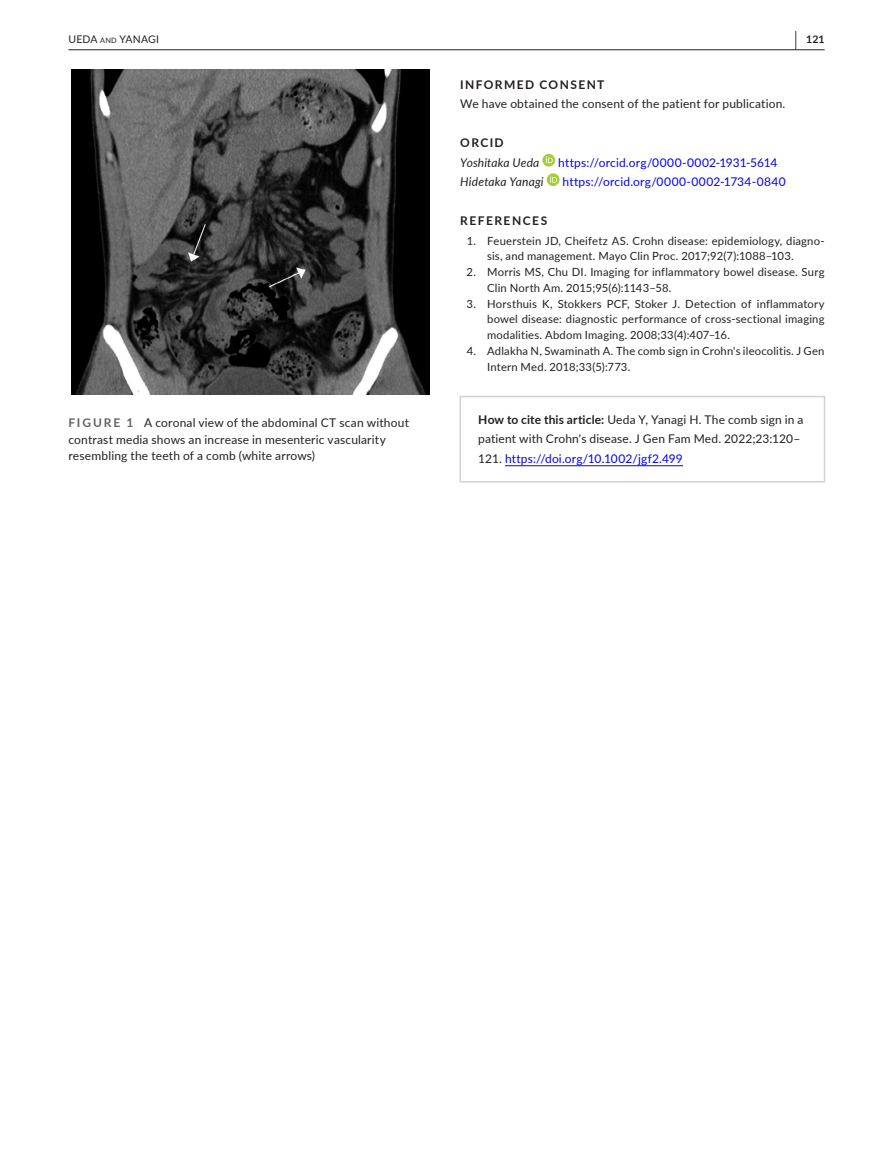
<style>
.page{position:relative;width:893px;height:1174px;background:#fff}
.page>*{position:absolute;margin:0;border:0;box-sizing:border-box;transform-origin:0 0}
.t1{font:12px/19.5px "Lato";letter-spacing:.015em;color:#231f20}
.t2{font:12px "Lato";letter-spacing:.015em;color:#00f}
.t3{font:700 12px "Lato";letter-spacing:.115em;color:#231f20}
.t4{font:italic 12px "Lato";letter-spacing:.01em;color:#231f20}
.t5{font:11.25px/15.8px "Lato";letter-spacing:.015em;color:#231f20}
.t6{font:10.5px "Lato";letter-spacing:.005em;color:#231f20}
.t7{font:700 10.5px "Lato";color:#231f20}
.s1{font-size:7.35px}
.s2{font-size:19.5px}
.s3{font-weight:700;color:#636366}
.s4{font-weight:700}
.s5{color:#00f}
</style>
<div class="page">
<hr style="left:68px;top:49px;width:756px;height:1px;background:#231f20">
<div style="left:460px;top:396px;width:365px;height:86px;border:2px solid #d1d2d4"></div>
<hr style="left:505px;top:465px;width:178px;height:1px;background:#00f">
<svg style="left:542px;top:154px;width:13px;height:12px"></svg>
<svg style="left:546px;top:156px;width:7px;height:7px"></svg>
<div style="left:547px;top:173px;width:12px;height:13px;background:#a5cd39;border-radius:50%"></div>
<svg style="left:550px;top:176px;width:7px;height:7px"></svg>
<div style="left:68px;top:69px;width:365px;height:326px;background:linear-gradient(to bottom,#fff,#fff)"></div>
<img style="left:72px;top:69px;width:357px;height:326px">
<p class="t6" style="left:68px;top:31px;width:92px">UEDA <span class="s1">and</span> YANAGI</p>
<p class="t7" style="left:795px;top:31px;width:31px"><span class="s2">|</span> 121</p>
<p class="t3" style="left:460px;top:75px;width:146px">INFORMED CONSENT</p>
<p class="t1" style="left:460px;top:93px;width:327px">We have obtained the consent of the patient for publication.</p>
<p class="t3" style="left:460px;top:134px;width:45px">ORCID</p>
<p class="t4" style="left:460px;top:154px;width:81px">Yoshitaka Ueda</p>
<p class="t2" style="left:558px;top:154px;width:221px">https://orcid.org/0000-0002-1931-5614</p>
<p class="t4" style="left:460px;top:173px;width:85px">Hidetaka Yanagi</p>
<p class="t2" style="left:563px;top:173px;width:225px">https://orcid.org/0000-0002-1734-0840</p>
<p class="t3" style="left:460px;top:212px;width:88px">REFERENCES</p>
<p class="t5" style="left:487px;top:232px;width:339px;text-indent:-20px">1. Feuerstein JD, Cheifetz AS. Crohn disease: epidemiology, diagno&shy;sis, and management. Mayo Clin Proc. 2017;92(7):1088–103.</p>
<p class="t5" style="left:487px;top:264px;width:339px;text-indent:-21px">2. Morris MS, Chu DI. Imaging for inflammatory bowel disease. Surg<br>Clin North Am. 2015;95(6):1143–58.</p>
<p class="t5" style="left:487px;top:295px;width:339px;text-align:justify;text-indent:-21px">3. Horsthuis K, Stokkers PCF, Stoker J. Detection of inflammatory bowel disease: diagnostic performance of cross-sectional imaging modalities. Abdom Imaging. 2008;33(4):407–16.</p>
<p class="t5" style="left:487px;top:342px;width:339px;text-indent:-20px">4. Adlakha N, Swaminath A. The comb sign in Crohn's ileocolitis. J Gen<br>Intern Med. 2018;33(5):773.</p>
<p class="t1" style="left:68px;top:414px;width:342px;line-height:16.5px"><span class="s3">FIGURE 1</span> A coronal view of the abdominal CT scan without contrast media shows an increase in mesenteric vascularity resembling the teeth of a comb (white arrows)</p>
<p class="t1" style="left:478px;top:409px;width:327px"><span class="s4">How to cite this article:</span> Ueda Y, Yanagi H. The comb sign in a patient with Crohn's disease. J Gen Fam Med. 2022;23:120–<br>121. <span class="s5">https://doi.org/10.1002/jgf2.499</span></p>
</div>
